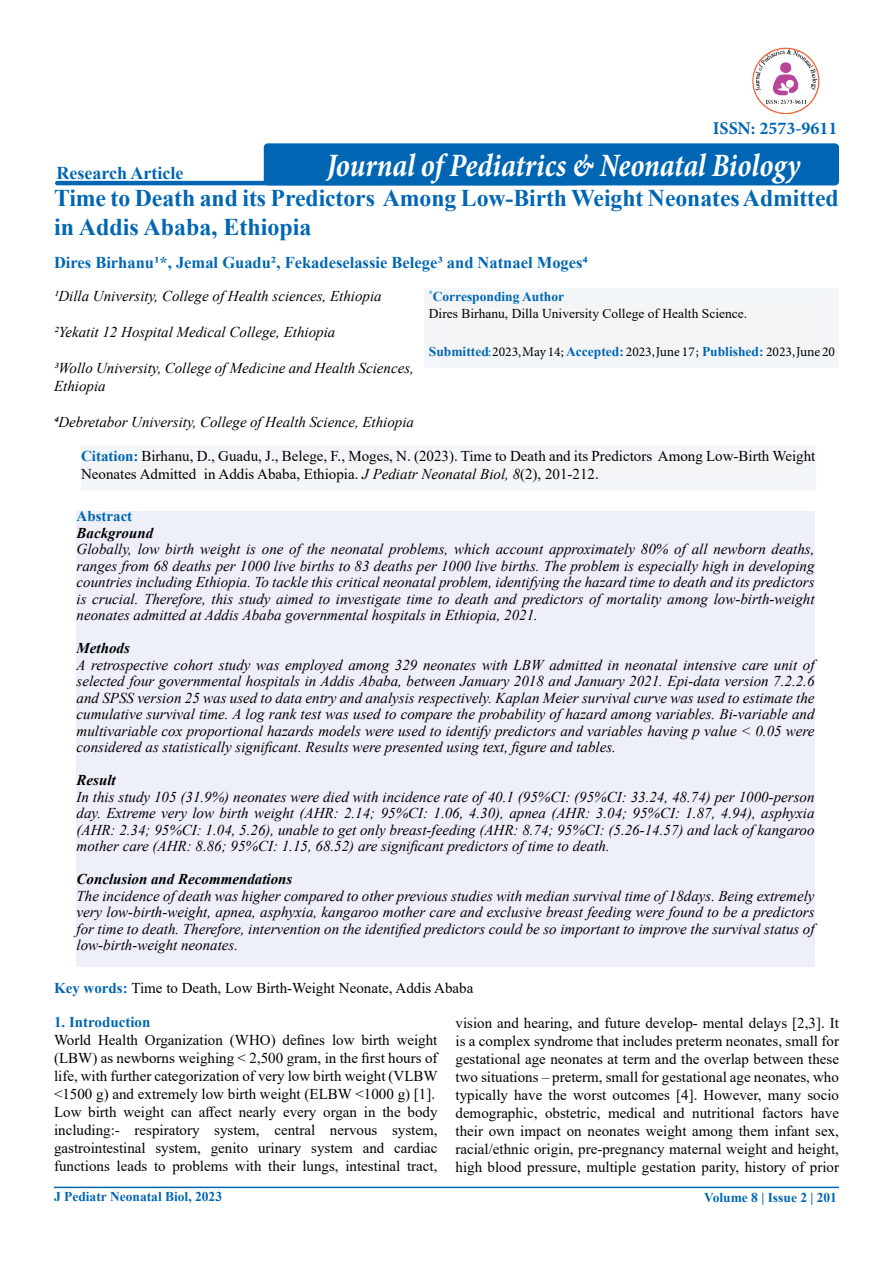
<style>
.page{position:relative;width:893px;height:1263px;background:#fff}
.page>*{position:absolute;margin:0;border:0;box-sizing:border-box;transform-origin:0 0}
.t1{font:italic 700 condensed 33px "Minion Pro";letter-spacing:-.005em;color:#fff;scale:.92 1}
.t2{font:700 24px/28.8px "Times New Roman";letter-spacing:-.005em;color:#0066b3}
.t3{font:700 18px "Times New Roman";color:#0066b3}
.t4{font:700 18px "Minion Pro";color:#0066b3}
.t5{font:700 16.5px "Times New Roman";color:#0066b3}
.t6{font:italic 15px/16.5px "Times New Roman";color:#000;text-align:justify}
.t7{font:15px/18px "Times New Roman";color:#000}
.t8{font:italic 700 15px "Times New Roman";color:#000}
.t9{font:700 15px "Times New Roman";color:#0066b3}
.t10{font:13.5px/17.2px "Times New Roman";color:#000}
.t11{font:13.5px "Minion Pro";color:#000}
.t12{font:700 13.5px "Times New Roman";color:#0066b3}
.s1{font-weight:700;color:#0066b3}
.s2{font-family:"Times New Roman";font-weight:700;color:#0066b3}
.s3{color:#0066b3}
.s4{font-style:italic}
</style>
<div class="page">
<div style="left:68px;top:435px;width:762px;height:58px;background:#f3f6f9"></div>
<hr style="left:55px;top:181px;width:523px;height:4px;background:#0066b3;border-radius:2px">
<hr style="left:54px;top:1187px;width:785px;height:1px;background:#0066b3">
<div style="left:411px;top:278px;width:441px;height:92px;background:#f3f5f7"></div>
<div style="left:76px;top:511px;width:738px;height:456px;background:#eef0f9"></div>
<div style="left:264px;top:143px;width:575px;height:42px;background:#0066b3;border-radius:4px"></div>
<img style="left:752px;top:47px;width:68px;height:67px">
<p class="t3" style="left:56px;top:160px;width:129px">Research Article</p>
<p class="t4" style="left:713px;top:116px;width:126px">ISSN: 2573-9611</p>
<h1 class="t1" style="left:327px;top:142px;width:516px">Journal of Pediatrics &amp; Neonatal Biology</h1>
<h2 class="t2" style="left:54px;top:183px;width:786px">Time to Death and its Predictors Among Low-Birth Weight Neonates Admitted in Addis Ababa, Ethiopia</h2>
<p class="t5" style="left:54px;top:250px;width:536px">Dires Birhanu1*, Jemal Guadu2, Fekadeselassie Belege3 and Natnael Moges4</p>
<p class="t6" style="left:54px;top:287px;width:329px">1Dilla University, College of Health sciences, Ethiopia</p>
<p class="t6" style="left:54px;top:323px;width:283px">2Yekatit 12 Hospital Medical College, Ethiopia</p>
<p class="t6" style="left:54px;top:358px;width:362px;line-height:18px">3Wollo University, College of Medicine and Health Sciences,<br>Ethiopia</p>
<p class="t6" style="left:54px;top:413px;width:362px">4Debretabor University, College of Health Science, Ethiopia</p>
<p class="t10" style="left:429px;top:287px;width:320px"><sup>*</sup><span class="s1">Corresponding Author<br></span>Dires Birhanu, Dilla University College of Health Science.</p>
<p class="t11" style="left:429px;top:342px;width:408px"><span class="s2">Submitted</span><span class="s3">:</span> 2023, May 14; <span class="s2">Accepted:</span> 2023, June 17 ; <span class="s2">Published:</span> 2023, June 20</p>
<p class="t7" style="left:81px;top:446px;width:736px"><span class="s1">Citation:</span> Birhanu, D., Guadu, J., Belege, F., Moges, N. (2023). Time to Death and its Predictors Among Low-Birth Weight<br>Neonates Admitted in Addis Ababa, Ethiopia. <span class="s4">J Pediatr Neonatal Biol, 8</span>(2), 201-212.</p>
<p class="t9" style="left:76px;top:505px;width:57px">Abstract</p>
<p class="t8" style="left:76px;top:522px;width:78px">Background</p>
<p class="t6" style="left:76px;top:540px;width:740px">Globally, low birth weight is one of the neonatal problems, which account approximately 80% of all newborn deaths, ranges from 68 deaths per 1000 live births to 83 deaths per 1000 live births. The problem is especially high in developing countries including Ethiopia. To tackle this critical neonatal problem, identifying the hazard time to death and its predictors is crucial. Therefore, this study aimed to investigate time to death and predictors of mortality among low-birth-weight neonates admitted at Addis Ababa governmental hospitals in Ethiopia, 2021.</p>
<p class="t8" style="left:76px;top:638px;width:55px">Methods</p>
<p class="t6" style="left:76px;top:656px;width:740px">A retrospective cohort study was employed among 329 neonates with LBW admitted in neonatal intensive care unit of selected four governmental hospitals in Addis Ababa, between January 2018 and January 2021. Epi-data version 7.2.2.6 and SPSS version 25 was used to data entry and analysis respectively. Kaplan Meier survival curve was used to estimate the cumulative survival time. A log rank test was used to compare the probability of hazard among variables. Bi-variable and multivariable cox proportional hazards models were used to identify predictors and variables having p value &lt; 0.05 were considered as statistically significant. Results were presented using text, figure and tables.</p>
<p class="t8" style="left:76px;top:770px;width:41px">Result</p>
<p class="t6" style="left:76px;top:788px;width:740px">In this study 105 (31.9%) neonates were died with incidence rate of 40.1 (95%CI: (95%CI: 33.24, 48.74) per 1000-person day. Extreme very low birth weight (AHR: 2.14; 95%CI: 1.06, 4.30), apnea (AHR: 3.04; 95%CI: 1.87, 4.94), asphyxia (AHR: 2.34; 95%CI: 1.04, 5.26), unable to get only breast-feeding (AHR: 8.74; 95%CI: (5.26-14.57) and lack of kangaroo mother care (AHR: 8.86; 95%CI: 1.15, 68.52) are significant predictors of time to death.</p>
<p class="t8" style="left:76px;top:869px;width:217px">Conclusion and Recommendations</p>
<p class="t6" style="left:76px;top:887px;width:740px">The incidence of death was higher compared to other previous studies with median survival time of 18days. Being extremely very low-birth-weight, apnea, asphyxia, kangaroo mother care and exclusive breast feeding were found to be a predictors for time to death. Therefore, intervention on the identified predictors could be so important to improve the survival status of low-birth-weight neonates.</p>
<p class="t7" style="left:54px;top:978px;width:421px"><span class="s1">Key words:</span> Time to Death, Low Birth-Weight Neonate, Addis Ababa</p>
<p class="t9" style="left:54px;top:1011px;width:98px">1. Introduction</p>
<p class="t7" style="left:54px;top:1031px;width:385px">World Health Organization (WHO) defines low birth weight (LBW) as newborns weighing &lt; 2,500 gram, in the first hours of life, with further categorization of very low birth weight (VLBW &lt;1500 g) and extremely low birth weight (ELBW &lt;1000 g) [1].<br>Low birth weight can affect nearly every organ in the body including:- respiratory system, central nervous system, gastrointestinal system, genito urinary system and cardiac functions leads to problems with their lungs, intestinal tract,</p>
<p class="t7" style="left:455px;top:1013px;width:385px;text-align:justify">vision and hearing, and future develop- mental delays [2,3]. It is a complex syndrome that includes preterm neonates, small for gestational age neonates at term and the overlap between these two situations – preterm, small for gestational age neonates, who typically have the worst outcomes [4]. However, many socio demographic, obstetric, medical and nutritional factors have their own impact on neonates weight among them infant sex, racial/ethnic origin, pre-pregnancy maternal weight and height, high blood pressure, multiple gestation parity, history of prior</p>
<p class="t12" style="left:54px;top:1187px;width:170px">J Pediatr Neonatal Biol, 2023</p>
<p class="t12" style="left:704px;top:1187px;width:134px">Volume 8 | Issue 2 | 201</p>
</div>
